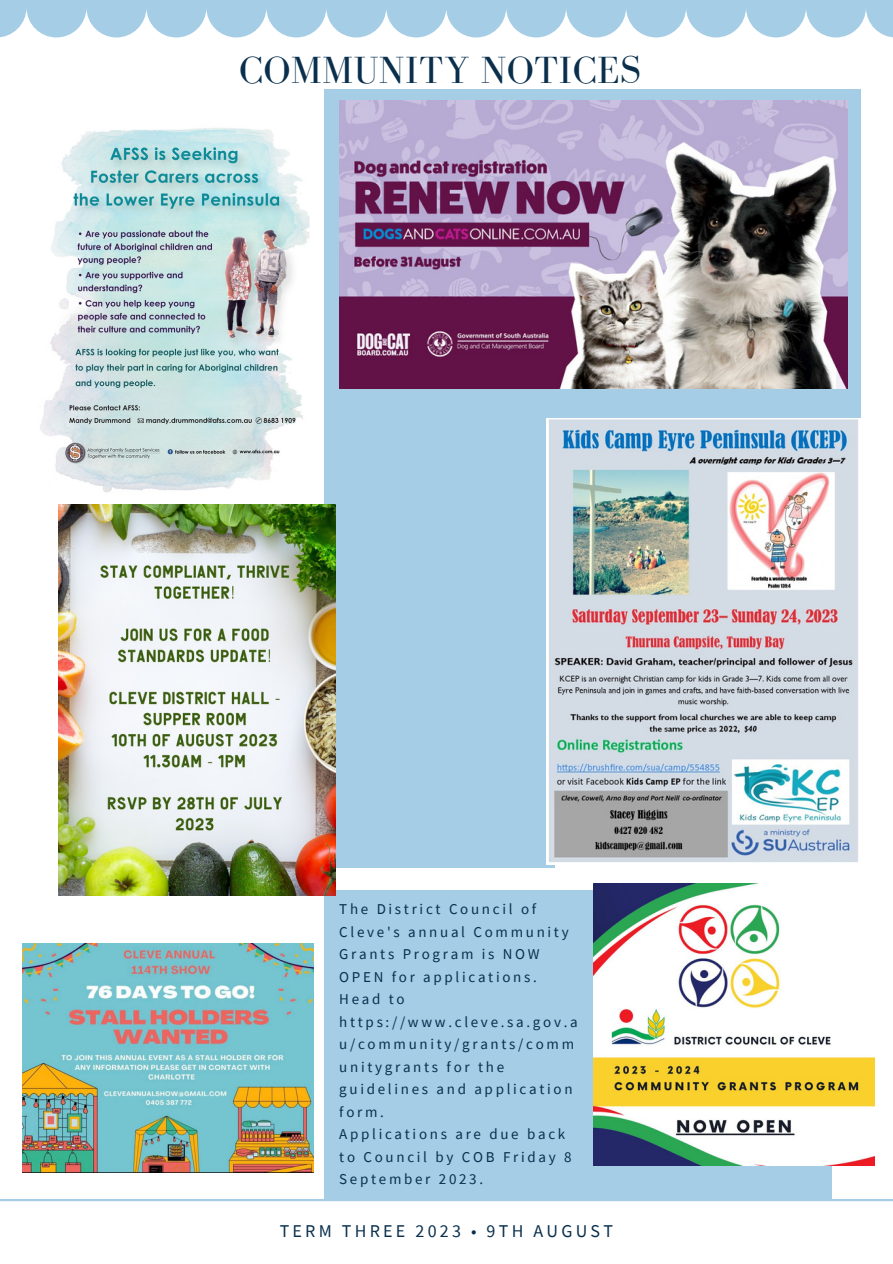
<style>
.page{position:relative;width:893px;height:1264px;background:#fff}
.page>*{position:absolute;margin:0;border:0;box-sizing:border-box;transform-origin:0 0}
.t1{font:39px "Bodoni FLF";letter-spacing:.01em;color:#092f4d}
.t2{font:18px "Source Sans Pro";letter-spacing:.18em;color:#092f4d}
.t3{font:15px/22.5px "Source Sans Pro";letter-spacing:.18em;color:#092f4d}
</style>
<div class="page">
<hr style="left:0;top:1198px;width:892px;height:3px;background:#a5cde6">
<svg style="left:0;top:0;width:892px;height:37px;fill:#a5cde6"></svg>
<div style="left:324px;top:89px;width:537px;height:575px;background:#a5cde6"></div>
<div style="left:324px;top:890px;width:507px;height:308px;background:#a5cde6"></div>
<div style="left:61px;top:611px;width:493px;height:256px;background:#a5cde6"></div>
<img style="left:40px;top:128px;width:270px;height:364px">
<img style="left:339px;top:100px;width:508px;height:288px">
<img style="left:59px;top:504px;width:276px;height:391px">
<img style="left:593px;top:884px;width:281px;height:281px">
<img style="left:547px;top:418px;width:314px;height:447px">
<img style="left:22px;top:943px;width:292px;height:229px">
<p class="t1" style="left:239px;top:49px;width:403px">COMMUNITY NOTICES</p>
<p class="t3" style="left:339px;top:897px;width:231px">The District Council of<br>Cleve's annual Community<br>Grants Program is NOW<br>OPEN for applications.</p>
<p class="t3" style="left:339px;top:987px;width:240px">Head to https://www.cleve.sa.gov.a u/community/grants/comm unitygrants for the guidelines and application form.</p>
<p class="t3" style="left:339px;top:1122px;width:234px">Applications are due back to Council by COB Friday 8<br>September 2023.</p>
<p class="t2" style="left:279px;top:1219px;width:335px">TERM THREE 2023 • 9TH AUGUST</p>
</div>
